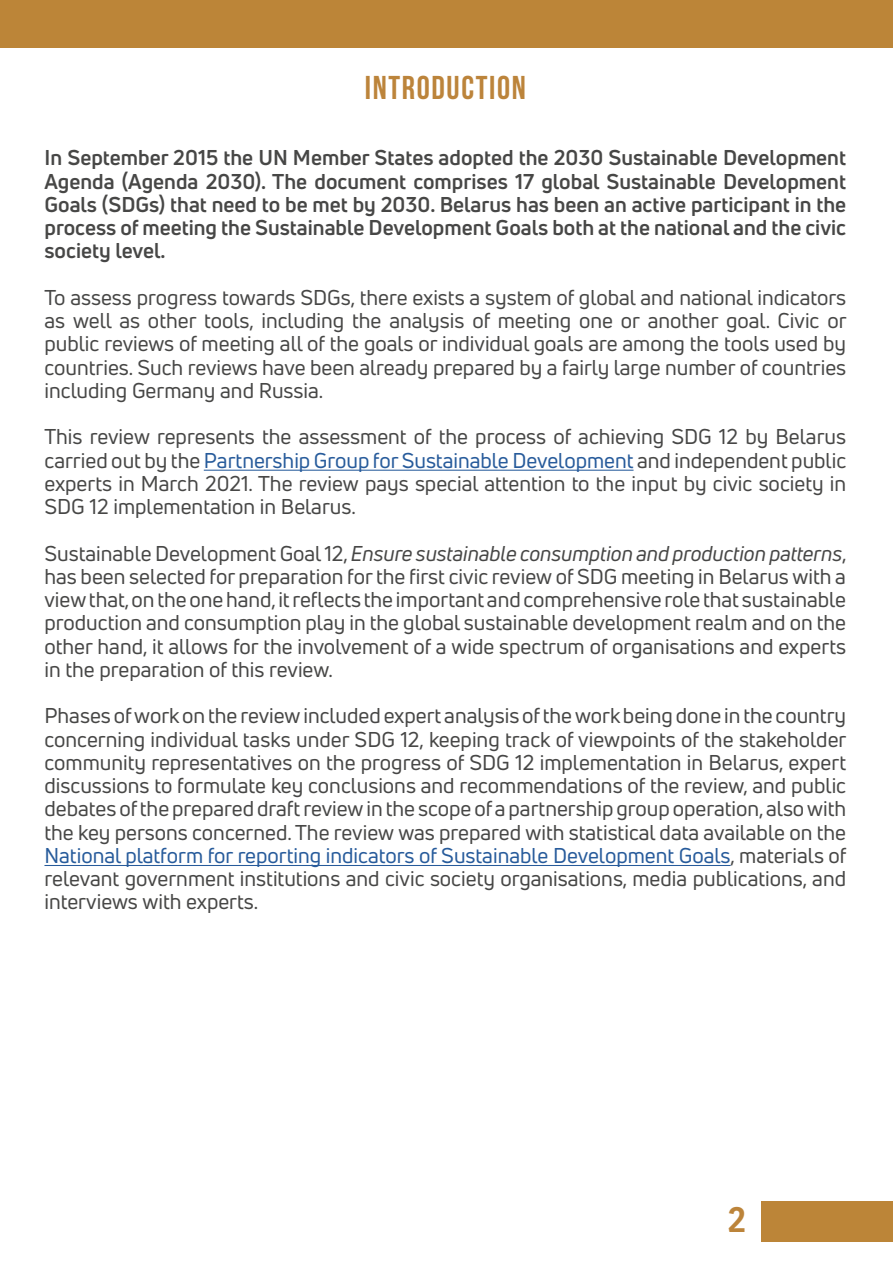
<style>
.page{position:relative;width:893px;height:1263px;background:#fff}
.page>*{position:absolute;margin:0;border:0;box-sizing:border-box;transform-origin:0 0}
.t1{font:600 36px "Kohinoor Devanagari";color:#bc843a}
.t2{font:700 33px "Bebas Neue";letter-spacing:.05em;color:#bc843b}
.t3{font:21px/23.2px "Uni Neue";color:#474746;text-align:justify}
.t4{font:700 21px/23.2px "Uni Neue";color:#474746;text-align:justify}
.s1{color:#275b9b}
.s2{font-style:italic}
</style>
<div class="page">
<div style="left:761px;top:1201px;width:132px;height:41px;background:#bc8538"></div>
<div style="left:0;top:0;width:893px;height:48px;background:#bc8538"></div>
<hr style="left:204px;top:470px;width:429px;height:1px;background:#275b9b">
<hr style="left:44px;top:865px;width:687px;height:1px;background:#275b9b">
<h2 class="t2" style="left:365px;top:69px;width:163px">INTRODUCTION</h2>
<p class="t4" style="left:44px;top:146px;width:803px">In September 2015 the UN Member States adopted the 2030 Sustainable Development Agenda (Agenda 2030). The document comprises 17 global Sustainable Development Goals (SDGs) that need to be met by 2030. Belarus has been an active participant in the process of meeting the Sustainable Development Goals both at the national and the civic society level.</p>
<p class="t3" style="left:44px;top:285px;width:804px">To assess progress towards SDGs, there exists a system of global and national indicators as well as other tools, including the analysis of meeting one or another goal. Civic or public reviews of meeting all of the goals or individual goals are among the tools used by countries. Such reviews have been already prepared by a fairly large number of countries including Germany and Russia.</p>
<p class="t3" style="left:44px;top:425px;width:803px">This review represents the assessment of the process of achieving SDG 12 by Belarus carried out by the <span class="s1">Partnership Group for Sustainable Development</span> and independent public experts in March 2021. The review pays special attention to the input by civic society in SDG 12 implementation in Belarus.</p>
<p class="t3" style="left:44px;top:541px;width:804px">Sustainable Development Goal 12, <span class="s2">Ensure sustainable consumption and production patterns</span>, has been selected for preparation for the first civic review of SDG meeting in Belarus with a view that, on the one hand, it reflects the important and comprehensive role that sustainable production and consumption play in the global sustainable development realm and on the other hand, it allows for the involvement of a wide spectrum of organisations and experts in the preparation of this review.</p>
<p class="t3" style="left:44px;top:704px;width:804px">Phases of work on the review included expert analysis of the work being done in the country concerning individual tasks under SDG 12, keeping track of viewpoints of the stakeholder community representatives on the progress of SDG 12 implementation in Belarus, expert discussions to formulate key conclusions and recommendations of the review, and public debates of the prepared draft review in the scope of a partnership group operation, also with the key persons concerned. The review was prepared with statistical data available on the <span class="s1">National platform for reporting indicators of Sustainable Development Goals</span>, materials of relevant government institutions and civic society organisations, media publications, and interviews with experts.</p>
<h1 class="t1" style="left:728px;top:1198px;width:20px">2</h1>
</div>
